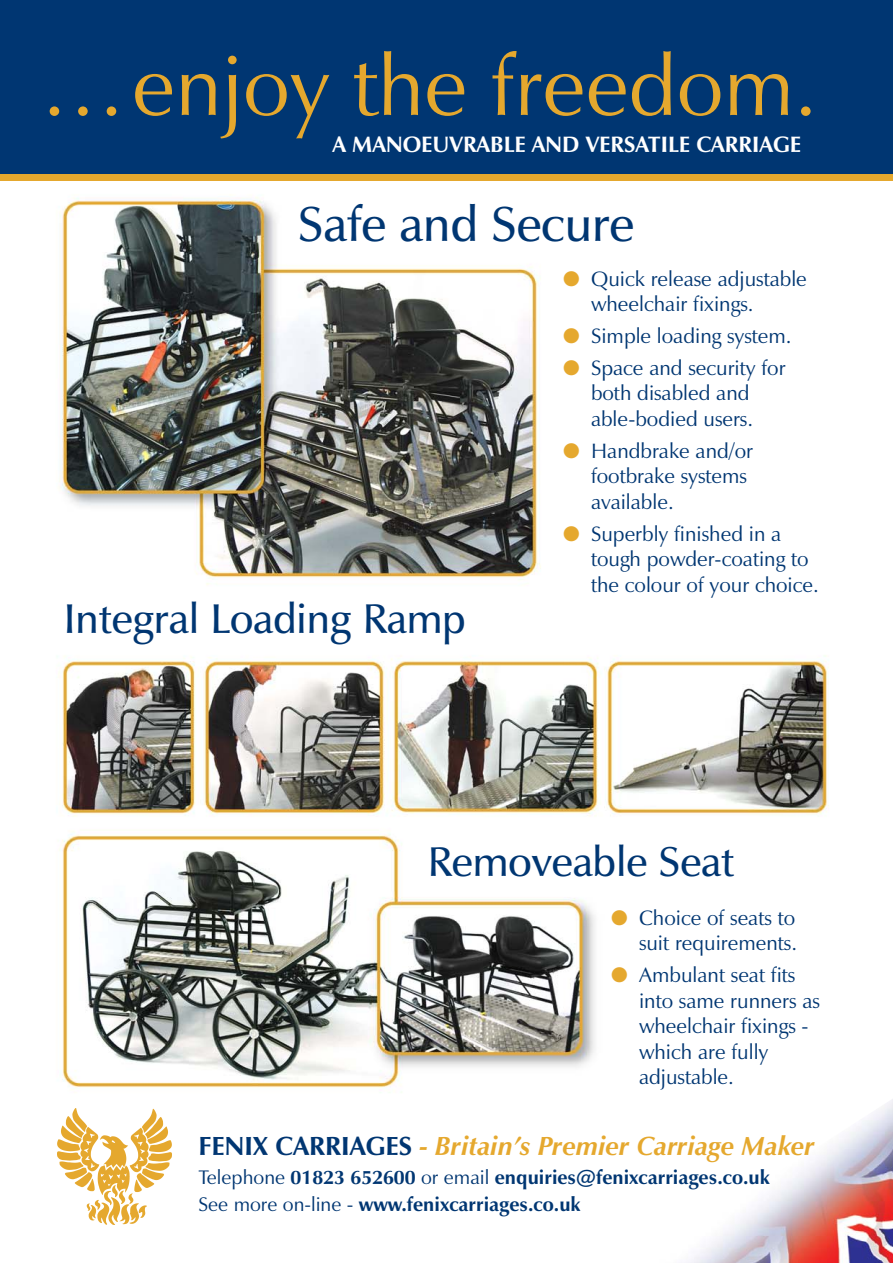
<style>
.page{position:relative;width:893px;height:1263px;background:#fff}
.page>*{position:absolute;margin:0;border:0;box-sizing:border-box;transform-origin:0 0}
.t1{font:85.5px "Zapf Humanist 601 BT";color:#e5a82e}
.t2{font:600 49.5px "Zapf Humanist 601 BT";color:#003672}
.t3{font:600 42px "Zapf Humanist 601 BT";color:#003672}
.t4{font:italic 700 26.4px "Zapf Humanist 601 BT";color:#e5a82e}
.t5{font:700 22.5px "Zapf Humanist 601 BT";color:#fff}
.t6{font:21px/25.5px "Zapf Humanist 601 BT";color:#003672}
.t7{font:700 19.8px/26.4px "Zapf Humanist 601 BT";color:#003672}
.s1{color:#e5a82e}
.s2{font-style:normal;color:#003672}
.s3{font-weight:400}
</style>
<div class="page">
<img style="left:0;top:180px;width:893px;height:978px">
<img style="left:642px;top:1097px;width:251px;height:166px">
<img style="left:58px;top:1108px;width:113px;height:117px">
<div style="left:0;top:0;width:893px;height:177px;background:#003672"></div>
<div style="left:0;top:174px;width:893px;height:6px;background:#e5a82e"></div>
<h1 class="t1" style="left:40px;top:51px;width:779px">…enjoy the freedom.</h1>
<p class="t5" style="left:332px;top:133px;width:470px">A MANOEUVRABLE AND VERSATILE CARRIAGE</p>
<h2 class="t2" style="left:298px;top:204px;width:338px">Safe and Secure</h2>
<h3 class="t3" style="left:64px;top:601px;width:404px">Integral Loading Ramp</h3>
<p class="t6" style="left:591px;top:268px;width:217px;text-indent:-28px"><span class="s1">●</span> Quick release adjustable wheelchair fixings.</p>
<p class="t6" style="left:563px;top:325px;width:230px"><span class="s1">●</span> Simple loading system.</p>
<p class="t6" style="left:563px;top:357px;width:224px;text-align:center"><span class="s1">●</span> Space and security for both disabled and able-bodied users.</p>
<p class="t6" style="left:591px;top:440px;width:164px;text-indent:-28px"><span class="s1">●</span> Handbrake and/or footbrake systems available.</p>
<p class="t6" style="left:591px;top:523px;width:229px;text-indent:-28px"><span class="s1">●</span> Superbly finished in a tough powder-coating to the colour of your choice.</p>
<h3 class="t3" style="left:428px;top:845px;width:308px">Removeable Seat</h3>
<p class="t6" style="left:611px;top:907px;width:188px;text-align:right"><span class="s1">●</span> Choice of seats to suit requirements.</p>
<p class="t6" style="left:639px;top:964px;width:182px;text-indent:-28px"><span class="s1">●</span> Ambulant seat fits into same runners as wheelchair fixings - which are fully adjustable.</p>
<p class="t4" style="left:198px;top:1135px;width:618px"><span class="s2">FENIX CARRIAGES</span> - Britain’s Premier Carriage Maker</p>
<p class="t7" style="left:198px;top:1165px;width:573px"><span class="s3">Telephone</span> 01823 652600 <span class="s3">or email</span> enquiries@fenixcarriages.co.uk<br><span class="s3">See more on-line -</span> www.fenixcarriages.co.uk</p>
</div>
